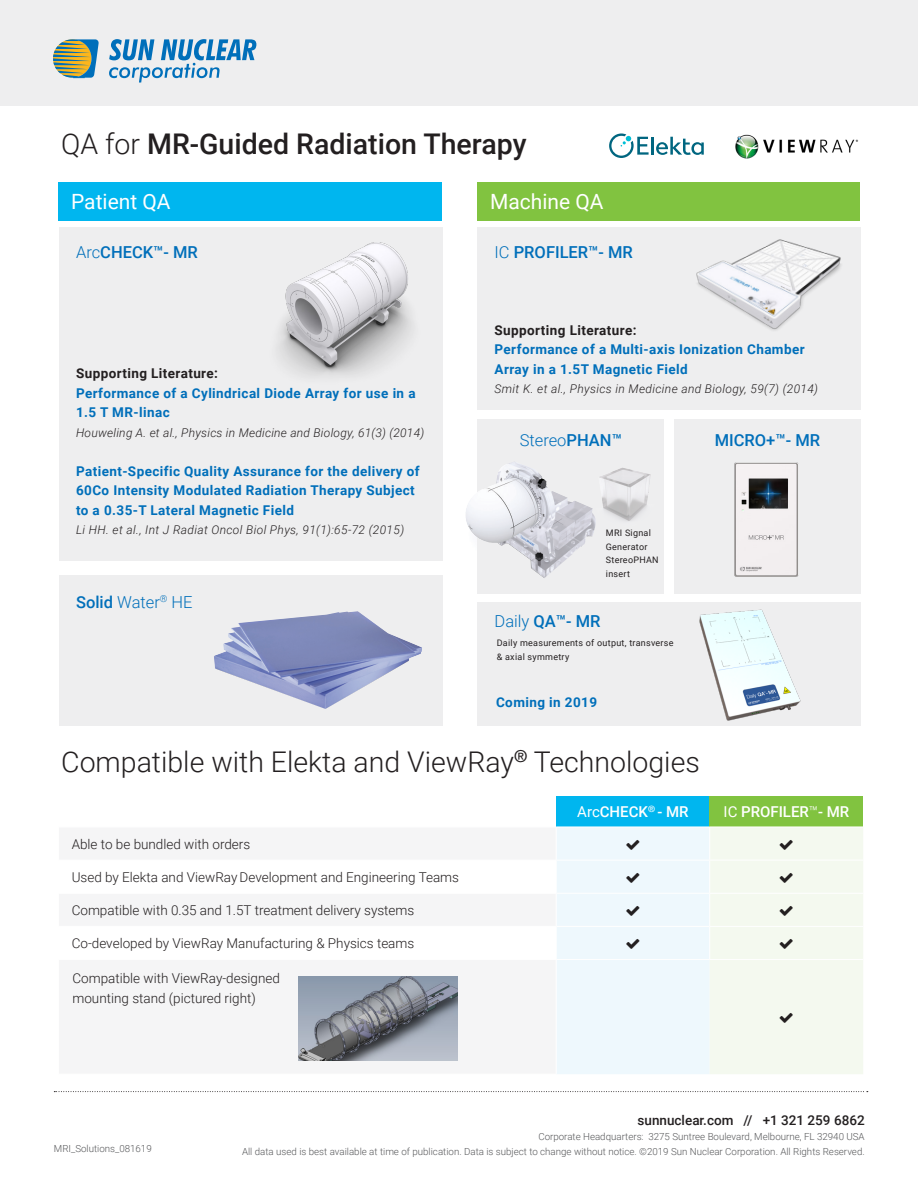
<style>
.page{position:relative;width:918px;height:1188px;background:#fff}
.page>*{position:absolute;margin:0;border:0;box-sizing:border-box;transform-origin:0 0}
.Copy_Subhead{font:300 28.5px "Roboto";color:#231f20}
.Datasheet_Tagline{font:500 28.5px "Roboto";color:#231f20}
.t1{font:21px "Roboto";color:#fff}
.Copy_Subhead-2{font:500 16.5px "Roboto";color:#006fba}
.Copy_Subhead-3{font:300 16.5px "Roboto";color:#006fba}
.t2{font:500 15px "Roboto";color:#fff}
.Paper_Title_-_Recomm{font:700 13.5px/19.5px "Roboto";letter-spacing:.03em;color:#006fba}
.t3{font:300 13.5px "Roboto";color:#231f20}
.Paper_Title_-_Recomm-2{font:700 13.5px "Roboto";letter-spacing:.03em;color:#231f20}
.Datasheet_minor_foot{font:500 13.5px "Roboto";color:#231f20}
.Paper_Title_-_Recomm-3{font:italic 300 12px "Roboto";letter-spacing:.03em;color:#231f20}
.Datasheet_Minor_line{font:300 9.75px "Roboto";color:#57585a}
.Paper_Title_-_Recomm-4{font:9px/13.5px "Roboto";letter-spacing:.03em;color:#231f20}
.s1{font-weight:300}
.s2{font-weight:500}
.s3{font-weight:400}
</style>
<div class="page">
<div style="left:556px;top:797px;width:154px;height:30px;background:#00b6ef"></div>
<div style="left:710px;top:797px;width:153px;height:30px;background:#81c340"></div>
<img style="left:299px;top:977px;width:158px;height:83px">
<div style="left:0;top:0;width:918px;height:105px;background:#eeeeef"></div>
<svg style="left:53px;top:39px;width:46px;height:39px;background:#91a17f"></svg>
<svg style="left:109px;top:39px;width:147px;height:44px"></svg>
<svg style="left:54px;top:1091px;width:814px;height:1px"></svg>
<img style="left:735px;top:134px;width:123px;height:25px">
<div style="left:59px;top:227px;width:383px;height:334px;background:#eeeeef"></div>
<img style="left:278px;top:242px;width:134px;height:134px">
<div style="left:58px;top:182px;width:384px;height:38px;background:#00b6ef"></div>
<div style="left:477px;top:182px;width:383px;height:38px;background:#81c340"></div>
<div style="left:59px;top:576px;width:383px;height:150px;background:#eeeeef"></div>
<img style="left:214px;top:611px;width:208px;height:98px">
<div style="left:477px;top:227px;width:384px;height:182px;background:#eeeeef"></div>
<img style="left:679px;top:220px;width:175px;height:110px">
<hr style="left:651px;top:137px;width:3px;height:18px;background:#006680">
<svg style="left:656px;top:137px;width:48px;height:18px"></svg>
<svg style="left:609px;top:133px;width:40px;height:25px"></svg>
<div style="left:477px;top:602px;width:384px;height:124px;background:#eeeeef"></div>
<div style="left:674px;top:419px;width:187px;height:175px;background:#eeeeef"></div>
<div style="left:477px;top:419px;width:187px;height:175px;background:#eeeeef"></div>
<img style="left:466px;top:463px;width:128px;height:115px">
<img style="left:567px;top:463px;width:84px;height:69px">
<img style="left:699px;top:609px;width:102px;height:112px">
<img style="left:734px;top:462px;width:64px;height:115px">
<svg style="left:557px;top:828px;width:306px;height:246px"></svg>
<p class="Datasheet_Tagline" style="left:61px;top:124px;width:467px"><span class="s1">QA for</span> MR-Guided Radiation Therapy</p>
<p class="t1" style="left:71px;top:187px;width:101px">Patient QA</p>
<p class="t1" style="left:490px;top:187px;width:115px">Machine QA</p>
<p class="Copy_Subhead-2" style="left:76px;top:241px;width:123px"><span class="s1">Arc</span>CHECK™- MR</p>
<p class="Paper_Title_-_Recomm-2" style="left:76px;top:364px;width:143px">Supporting Literature:</p>
<p class="Paper_Title_-_Recomm" style="left:76px;top:383px;width:341px">Performance of a Cylindrical Diode Array for use in a<br>1.5 T MR-linac</p>
<p class="Paper_Title_-_Recomm-3" style="left:76px;top:424px;width:350px">Houweling A. et al., Physics in Medicine and Biology, 61(3) (2014)</p>
<p class="Paper_Title_-_Recomm" style="left:76px;top:461px;width:345px">Patient-Specific Quality Assurance for the delivery of<br>60Co Intensity Modulated Radiation Therapy Subject to a 0.35-T Lateral Magnetic Field</p>
<p class="Paper_Title_-_Recomm-3" style="left:76px;top:522px;width:330px">Li HH. et al., Int J Radiat Oncol Biol Phys, 91(1):65-72 (2015)</p>
<p class="Copy_Subhead-3" style="left:76px;top:590px;width:118px"><span class="s2">Solid</span> Water<sup>®</sup> HE</p>
<p class="Copy_Subhead-2" style="left:495px;top:241px;width:140px"><span class="s1">IC</span> PROFILER™- MR</p>
<p class="Paper_Title_-_Recomm-2" style="left:495px;top:321px;width:143px">Supporting Literature:</p>
<p class="Paper_Title_-_Recomm" style="left:495px;top:339px;width:312px">Performance of a Multi-axis Ionization Chamber<br>Array in a 1.5T Magnetic Field</p>
<p class="Paper_Title_-_Recomm-3" style="left:495px;top:381px;width:325px">Smit K. et al., Physics in Medicine and Biology, 59(7) (2014)</p>
<p class="Copy_Subhead-3" style="left:520px;top:428px;width:104px">Stereo<span class="s2">PHAN™</span></p>
<p class="Copy_Subhead-2" style="left:715px;top:428px;width:107px">MICRO+™- MR</p>
<p class="Paper_Title_-_Recomm-4" style="left:606px;top:526px;width:47px">MRI Signal<br>Generator</p>
<p class="Paper_Title_-_Recomm-4" style="left:606px;top:553px;width:54px">StereoPHAN insert</p>
<p class="Copy_Subhead-2" style="left:495px;top:610px;width:107px"><span class="s1">Daily</span> QA™- MR</p>
<p class="Paper_Title_-_Recomm-4" style="left:497px;top:636px;width:178px">Daily measurements of output, transverse &amp; axial symmetry</p>
<p class="Paper_Title_-_Recomm" style="left:496px;top:692px;width:103px">Coming in 2019</p>
<p class="Copy_Subhead" style="left:61px;top:741px;width:640px">Compatible with Elekta and ViewRay<sup>®</sup> Technologies</p>
<p class="t3" style="left:72px;top:834px;width:180px">Able to be bundled with orders</p>
<p class="t3" style="left:72px;top:867px;width:389px">Used by Elekta and ViewRay Development and Engineering Teams</p>
<p class="t3" style="left:72px;top:901px;width:344px">Compatible with 0.35 and 1.5T treatment delivery systems</p>
<p class="t3" style="left:72px;top:934px;width:344px">Co-developed by ViewRay Manufacturing &amp; Physics teams</p>
<p class="t3" style="left:72px;top:969px;width:209px">Compatible with ViewRay-designed</p>
<p class="t3" style="left:72px;top:988px;width:185px">mounting stand (pictured right)</p>
<p class="t2" style="left:577px;top:802px;width:113px"><span class="s3">Arc</span>CHECK<sup>®</sup> - MR</p>
<p class="t2" style="left:724px;top:802px;width:127px"><span class="s3">IC</span> PROFILER<span class="s1">™</span>- MR</p>
<p class="Datasheet_minor_foot" style="left:638px;top:1111px;width:229px">sunnuclear.com // +1 321 259 6862</p>
<p class="Datasheet_Minor_line" style="left:538px;top:1130px;width:328px">Corporate Headquarters: 3275 Suntree Boulevard, Melbourne, FL 32940 USA</p>
<p class="Datasheet_Minor_line" style="left:54px;top:1142px;width:99px">MRI_Solutions_081619</p>
<p class="Datasheet_Minor_line" style="left:242px;top:1145px;width:624px">All data used is best available at time of publication. Data is subject to change without notice. ©2019 Sun Nuclear Corporation. All Rights Reserved.</p>
</div>
